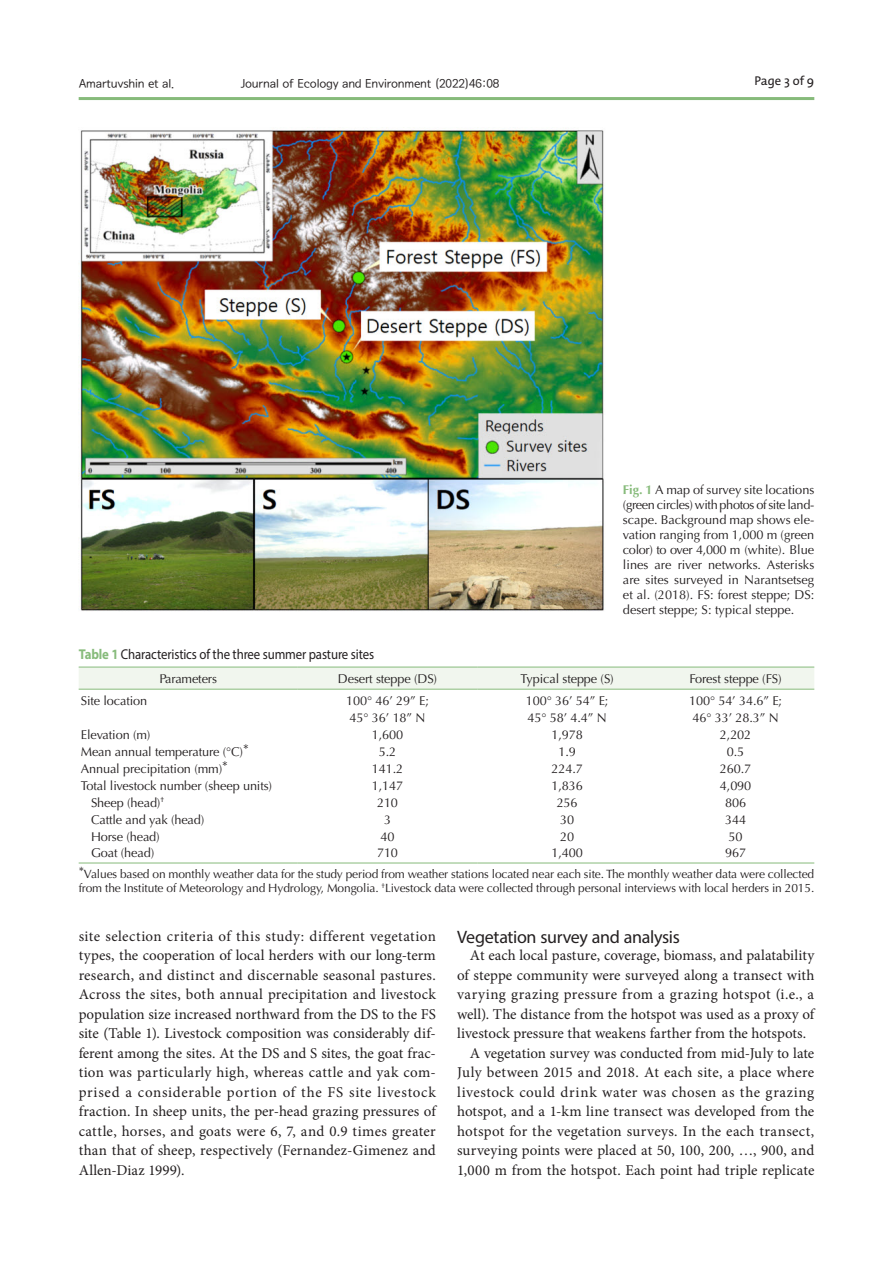
<style>
.page{position:relative;width:893px;height:1263px;background:#fff}
.page>*{position:absolute;margin:0;border:0;box-sizing:border-box;transform-origin:0 0}
.t1{font:18px "Myriad Pro";letter-spacing:-.02em;color:#231f20}
.t2{font:15px/19.5px "Minion Pro";letter-spacing:.01em;color:#231f20;text-align:justify}
.t3{font:15px "Minion Pro";letter-spacing:.03em;color:#231f20}
.t4{font:15px "Minion Pro";letter-spacing:.035em;color:#231f20}
.t5{font:14.25px "Myriad Pro";letter-spacing:-.01em;color:#231f20;scale:.9 1}
.t6{font:12.75px/15px "Optima LT Std";letter-spacing:-.01em;color:#231f20}
.t7{font:12.75px "The Mix";color:#231f20}
.t8{font:12px/13.5px "Optima LT Std";letter-spacing:-.01em;color:#231f20}
.t9{font:12px "Seoul Namsan M";letter-spacing:-.02em;color:#231f20}
.s1{font-weight:700;color:#87bb7b}
</style>
<div class="page">
<hr style="left:79px;top:97px;width:735px;height:3px;background:#87bb7b">
<img style="left:79px;top:130px;width:525px;height:481px">
<div style="left:79px;top:668px;width:735px;height:21px;background:#f1f6ee"></div>
<hr style="left:79px;top:667px;width:219px;height:1px;background:#87bb7b">
<hr style="left:298px;top:667px;width:179px;height:1px;background:#87bb7b">
<hr style="left:477px;top:667px;width:180px;height:1px;background:#87bb7b">
<hr style="left:657px;top:667px;width:157px;height:1px;background:#87bb7b">
<hr style="left:79px;top:863px;width:219px;height:1px;background:#87bb7b">
<hr style="left:298px;top:863px;width:179px;height:1px;background:#87bb7b">
<hr style="left:477px;top:863px;width:180px;height:1px;background:#87bb7b">
<hr style="left:657px;top:863px;width:157px;height:1px;background:#87bb7b">
<hr style="left:298px;top:689px;width:179px;height:1px;background:#87bb7b">
<hr style="left:79px;top:689px;width:219px;height:1px;background:#87bb7b">
<hr style="left:477px;top:689px;width:180px;height:1px;background:#87bb7b">
<hr style="left:657px;top:689px;width:157px;height:1px;background:#87bb7b">
<p class="t9" style="left:79px;top:77px;width:97px">Amartuvshin et al.</p>
<p class="t9" style="left:241px;top:77px;width:260px">Journal of Ecology and Environment (2022)46:08</p>
<p class="t7" style="left:754px;top:70px;width:61px">Page 3 of 9</p>
<p class="t6" style="left:623px;top:482px;width:193px;text-align:justify"><span class="s1">Fig. 1</span> A map of survey site locations (green circles) with photos of site land&shy;scape. Background map shows ele&shy;vation ranging from 1,000 m (green color) to over 4,000 m (white). Blue lines are river networks. Asterisks are sites surveyed in Narantsetseg et al. (2018). FS: forest steppe; DS: desert steppe; S: typical steppe.</p>
<p class="t5" style="left:79px;top:645px;width:330px"><span class="s1">Table 1</span> Characteristics of the three summer pasture sites</p>
<p class="t6" style="left:159px;top:671px;width:59px">Parameters</p>
<p class="t6" style="left:338px;top:671px;width:101px">Desert steppe (DS)</p>
<p class="t6" style="left:520px;top:671px;width:95px">Typical steppe (S)</p>
<p class="t6" style="left:689px;top:671px;width:94px">Forest steppe (FS)</p>
<p class="t6" style="left:81px;top:694px;width:68px">Site location</p>
<p class="t6" style="left:346px;top:693px;width:84px;line-height:16.5px">100° 46’ 29” E;<br>45° 36’ 18” N</p>
<p class="t6" style="left:526px;top:693px;width:84px;line-height:16.5px">100° 36’ 54” E;<br>45° 58’ 4.4” N</p>
<p class="t6" style="left:689px;top:693px;width:95px;line-height:16.5px">100° 54’ 34.6” E;<br>46° 33’ 28.3” N</p>
<p class="t6" style="left:81px;top:727px;width:71px">Elevation (m)</p>
<p class="t6" style="left:372px;top:727px;width:33px">1,600</p>
<p class="t6" style="left:551px;top:727px;width:33px">1,978</p>
<p class="t6" style="left:720px;top:727px;width:33px">2,202</p>
<p class="t6" style="left:81px;top:744px;width:169px">Mean annual temperature (°C)*</p>
<p class="t6" style="left:379px;top:744px;width:19px">5.2</p>
<p class="t6" style="left:558px;top:744px;width:19px">1.9</p>
<p class="t6" style="left:727px;top:744px;width:19px">0.5</p>
<p class="t6" style="left:81px;top:761px;width:149px">Annual precipitation (mm)*</p>
<p class="t6" style="left:372px;top:761px;width:33px">141.2</p>
<p class="t6" style="left:551px;top:761px;width:33px">224.7</p>
<p class="t6" style="left:720px;top:761px;width:33px">260.7</p>
<p class="t6" style="left:81px;top:778px;width:193px">Total livestock number (sheep units)</p>
<p class="t6" style="left:372px;top:778px;width:33px">1,147</p>
<p class="t6" style="left:551px;top:778px;width:33px">1,836</p>
<p class="t6" style="left:720px;top:778px;width:33px">4,090</p>
<p class="t6" style="left:91px;top:795px;width:75px">Sheep (head)<sup>†</sup></p>
<p class="t6" style="left:377px;top:795px;width:23px">210</p>
<p class="t6" style="left:557px;top:795px;width:23px">256</p>
<p class="t6" style="left:725px;top:795px;width:23px">806</p>
<p class="t6" style="left:91px;top:812px;width:115px">Cattle and yak (head)</p>
<p class="t6" style="left:384px;top:812px;width:9px">3</p>
<p class="t6" style="left:560px;top:812px;width:16px">30</p>
<p class="t6" style="left:725px;top:812px;width:23px">344</p>
<p class="t6" style="left:91px;top:829px;width:70px">Horse (head)</p>
<p class="t6" style="left:380px;top:829px;width:16px">40</p>
<p class="t6" style="left:560px;top:829px;width:16px">20</p>
<p class="t6" style="left:729px;top:829px;width:16px">50</p>
<p class="t6" style="left:91px;top:846px;width:65px">Goat (head)</p>
<p class="t6" style="left:377px;top:846px;width:23px">710</p>
<p class="t6" style="left:551px;top:846px;width:33px">1,400</p>
<p class="t6" style="left:725px;top:846px;width:23px">967</p>
<p class="t8" style="left:79px;top:867px;width:737px">*Values based on monthly weather data for the study period from weather stations located near each site. The monthly weather data were collected from the Institute of Meteorology and Hydrology, Mongolia. <sup>†</sup>Livestock data were collected through personal interviews with local herders in 2015.</p>
<p class="t2" style="left:79px;top:926px;width:359px">site selection criteria of this study: different vegetation types, the cooperation of local herders with our long-term research, and distinct and discernable seasonal pastures.<br>Across the sites, both annual precipitation and livestock population size increased northward from the DS to the FS site (Table 1). Livestock composition was considerably dif&shy;ferent among the sites. At the DS and S sites, the goat frac&shy;tion was particularly high, whereas cattle and yak com&shy;prised a considerable portion of the FS site livestock fraction. In sheep units, the per-head grazing pressures of cattle, horses, and goats were 6, 7, and 0.9 times greater than that of sheep, respectively (Fernandez-Gimenez and Allen-Diaz 1999).</p>
<p class="t1" style="left:457px;top:926px;width:224px">Vegetation survey and analysis</p>
<p class="t2" style="left:470px;top:946px;width:346px">At each local pasture, coverage, biomass, and palatability</p>
<p class="t2" style="left:457px;top:965px;width:359px">of steppe community were surveyed along a transect with</p>
<p class="t3" style="left:457px;top:984px;width:359px">varying grazing pressure from a grazing hotspot (i.e., a</p>
<p class="t2" style="left:457px;top:1004px;width:359px">well). The distance from the hotspot was used as a proxy of</p>
<p class="t2" style="left:457px;top:1024px;width:351px">livestock pressure that weakens farther from the hotspots.</p>
<p class="t2" style="left:470px;top:1043px;width:346px">A vegetation survey was conducted from mid-July to late</p>
<p class="t2" style="left:457px;top:1063px;width:359px">July between 2015 and 2018. At each site, a place where</p>
<p class="t4" style="left:457px;top:1082px;width:359px">livestock could drink water was chosen as the grazing</p>
<p class="t2" style="left:457px;top:1102px;width:359px">hotspot, and a 1-km line transect was developed from the</p>
<p class="t2" style="left:457px;top:1121px;width:359px">hotspot for the vegetation surveys. In the each transect,</p>
<p class="t2" style="left:457px;top:1141px;width:359px">surveying points were placed at 50, 100, 200, …, 900, and</p>
<p class="t2" style="left:457px;top:1160px;width:359px">1,000 m from the hotspot. Each point had triple replicate</p>
</div>
